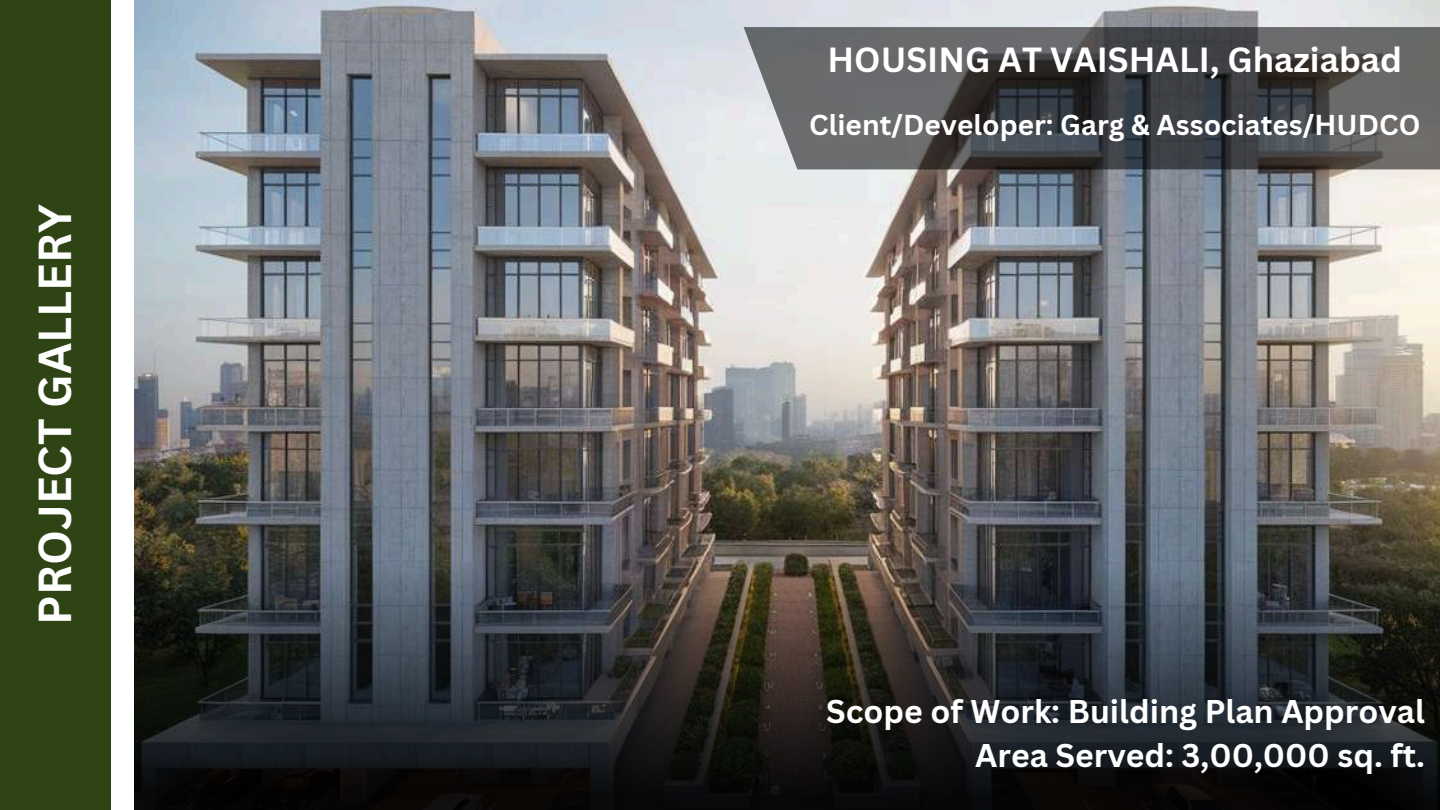
<style>
.page{position:relative;width:1440px;height:810px;background:#fff}
.page>*{position:absolute;margin:0;border:0;box-sizing:border-box;transform-origin:0 0}
.t1{font:700 45px "Canva Sans";color:#fff}
.t2{font:700 34px "Canva Sans";color:#fff}
.t3{font:700 32px/44.2px "Canva Sans";color:#fff;text-align:right}
.t4{font:700 28px "Canva Sans";color:#fff}
</style>
<div class="page">
<div style="left:0;top:0;width:110px;height:810px;background:#2e4414"></div>
<img style="left:134px;top:0;width:1306px;height:141px">
<svg style="left:744px;top:27px;width:696px;height:114px;background:#545558"></svg>
<img style="left:134px;top:141px;width:1306px;height:669px">
<h1 class="t1" style="left:23px;top:625px;width:421px;rotate:-90deg">PROJECT GALLERY</h1>
<p class="t2" style="left:828px;top:36px;width:576px">HOUSING AT VAISHALI, Ghaziabad</p>
<p class="t4" style="left:809px;top:105px;width:613px">Client/Developer: Garg &amp; Associates/HUDCO</p>
<p class="t3" style="left:826px;top:688px;width:600px">Scope of Work: Building Plan Approval<br>Area Served: 3,00,000 sq. ft.</p>
</div>
